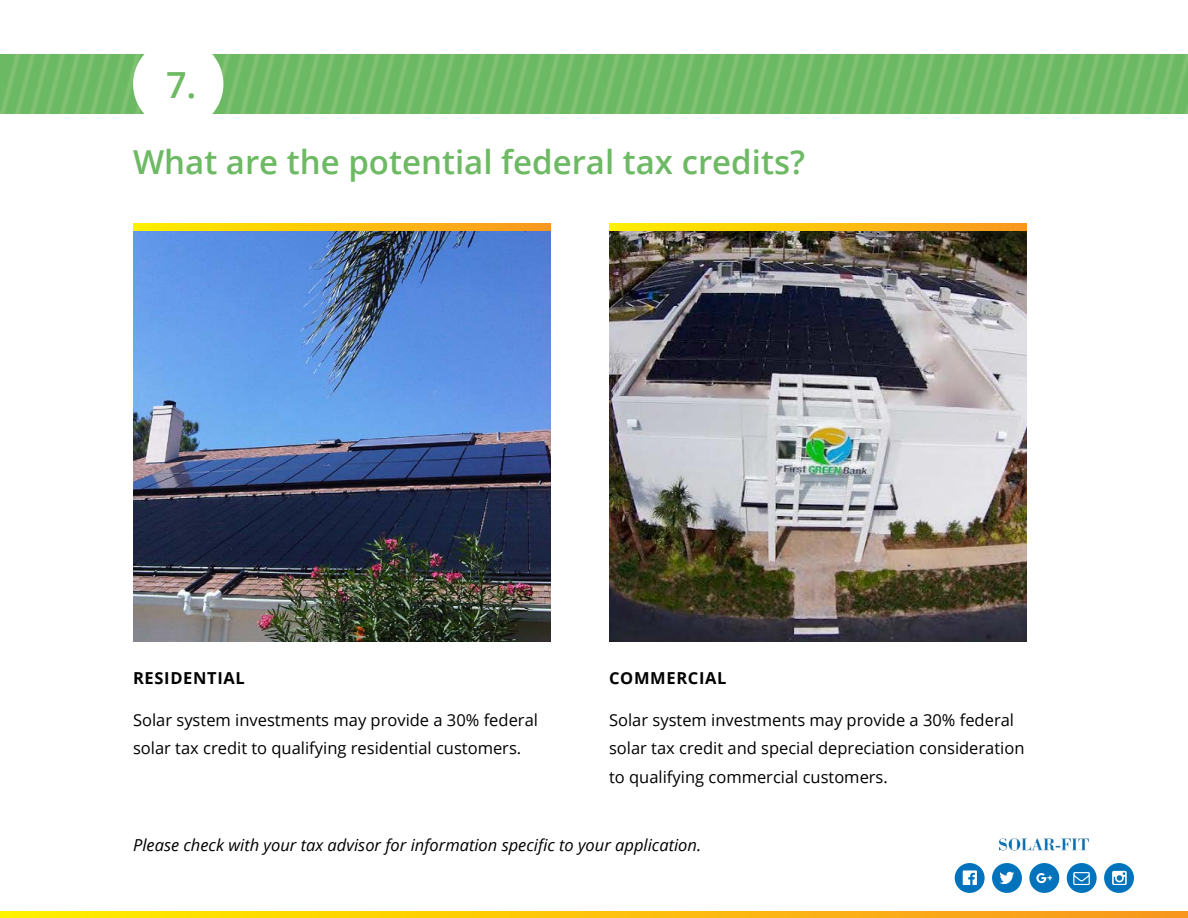
<style>
.page{position:relative;width:1188px;height:918px;background:#fff}
.page>*{position:absolute;margin:0;border:0;box-sizing:border-box;transform-origin:0 0}
.t1{font:600 36px "Open Sans";color:#6db964}
.t2{font:600 33px "Open Sans";color:#6db964}
.t3{font:16.5px/28.5px "Open Sans";color:#000}
.t4{font:italic 16.5px "Open Sans";color:#000}
.t5{font:700 16.5px "Open Sans";letter-spacing:.04em;color:#000}
</style>
<div class="page">
<svg style="left:0;top:911px;width:1188px;height:7px;background:#fdc20c"></svg>
<svg style="left:1029px;top:863px;width:30px;height:30px"></svg>
<svg style="left:955px;top:863px;width:30px;height:30px"></svg>
<svg style="left:992px;top:863px;width:30px;height:30px"></svg>
<svg style="left:1104px;top:863px;width:30px;height:30px"></svg>
<svg style="left:1067px;top:863px;width:30px;height:30px"></svg>
<img style="left:1000px;top:838px;width:89px;height:13px">
<img style="left:0;top:54px;width:1188px;height:60px">
<div style="left:133px;top:39px;width:90px;height:90px;background:#fff;border-radius:50%"></div>
<img style="left:133px;top:230px;width:418px;height:411px">
<img style="left:609px;top:230px;width:418px;height:411px">
<svg style="left:133px;top:224px;width:418px;height:6px;background:#fdc20c"></svg>
<svg style="left:609px;top:224px;width:418px;height:6px;background:#fdc20c"></svg>
<h1 class="t1" style="left:166px;top:60px;width:32px">7.</h1>
<h2 class="t2" style="left:133px;top:139px;width:673px">What are the potential federal tax credits?</h2>
<p class="t5" style="left:133px;top:666px;width:113px">RESIDENTIAL</p>
<p class="t3" style="left:133px;top:705px;width:406px">Solar system investments may provide a 30% federal solar tax credit to qualifying residential customers.</p>
<p class="t5" style="left:609px;top:666px;width:119px">COMMERCIAL</p>
<p class="t3" style="left:609px;top:705px;width:417px">Solar system investments may provide a 30% federal solar tax credit and special depreciation consideration to qualifying commercial customers.</p>
<p class="t4" style="left:133px;top:834px;width:570px">Please check with your tax advisor for information specific to your application.</p>
</div>
